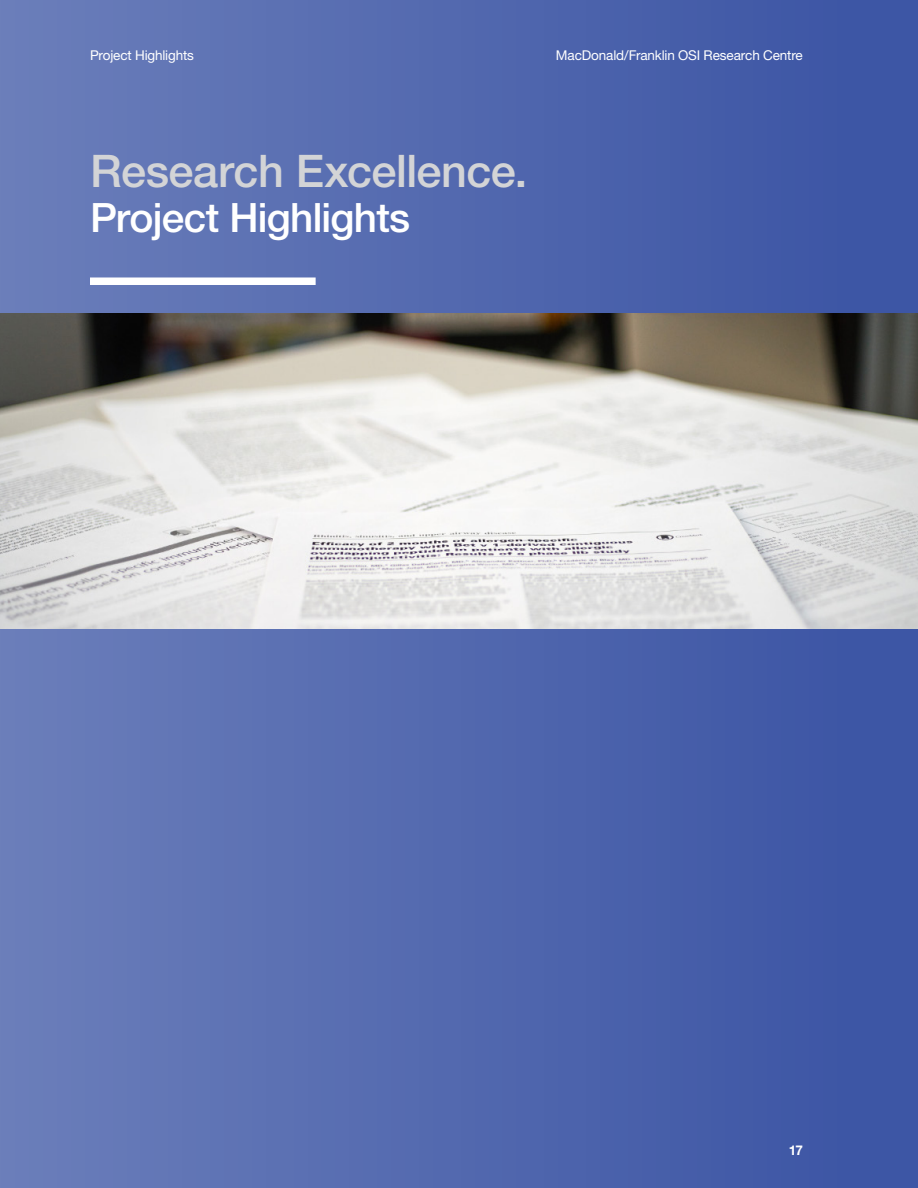
<style>
.page{position:relative;width:918px;height:1188px;background:#fff}
.page>*{position:absolute;margin:0;border:0;box-sizing:border-box;transform-origin:0 0}
.Headline_27_25_Left{font:500 45px "Helvetica Neue LT Std";letter-spacing:-.01em;color:#d3d4d6}
.Headline_27_25_Left-2{font:500 40.5px "Helvetica Neue LT Std";letter-spacing:-.02em;color:#fff}
.t1{font:13.5px "Helvetica Neue LT Std";letter-spacing:-.01em;color:#fff}
.t2{font:700 13.5px "Helvetica Neue LT Std";color:#fff}
</style>
<div class="page">
<div style="left:0;top:0;width:918px;height:1188px;background:linear-gradient(to right,#6b7eba,#3a53a3)"></div>
<div style="left:90px;top:277px;width:226px;height:8px;background:#fff"></div>
<img style="left:0;top:313px;width:918px;height:316px">
<p class="t1" style="left:90px;top:47px;width:105px">Project Highlights</p>
<p class="t1" style="left:556px;top:47px;width:248px">MacDonald/Franklin OSI Research Centre</p>
<p class="Headline_27_25_Left" style="left:90px;top:145px;width:439px">Research Excellence.</p>
<p class="Headline_27_25_Left-2" style="left:90px;top:194px;width:322px">Project Highlights</p>
<p class="t2" style="left:789px;top:1142px;width:16px">17</p>
</div>
